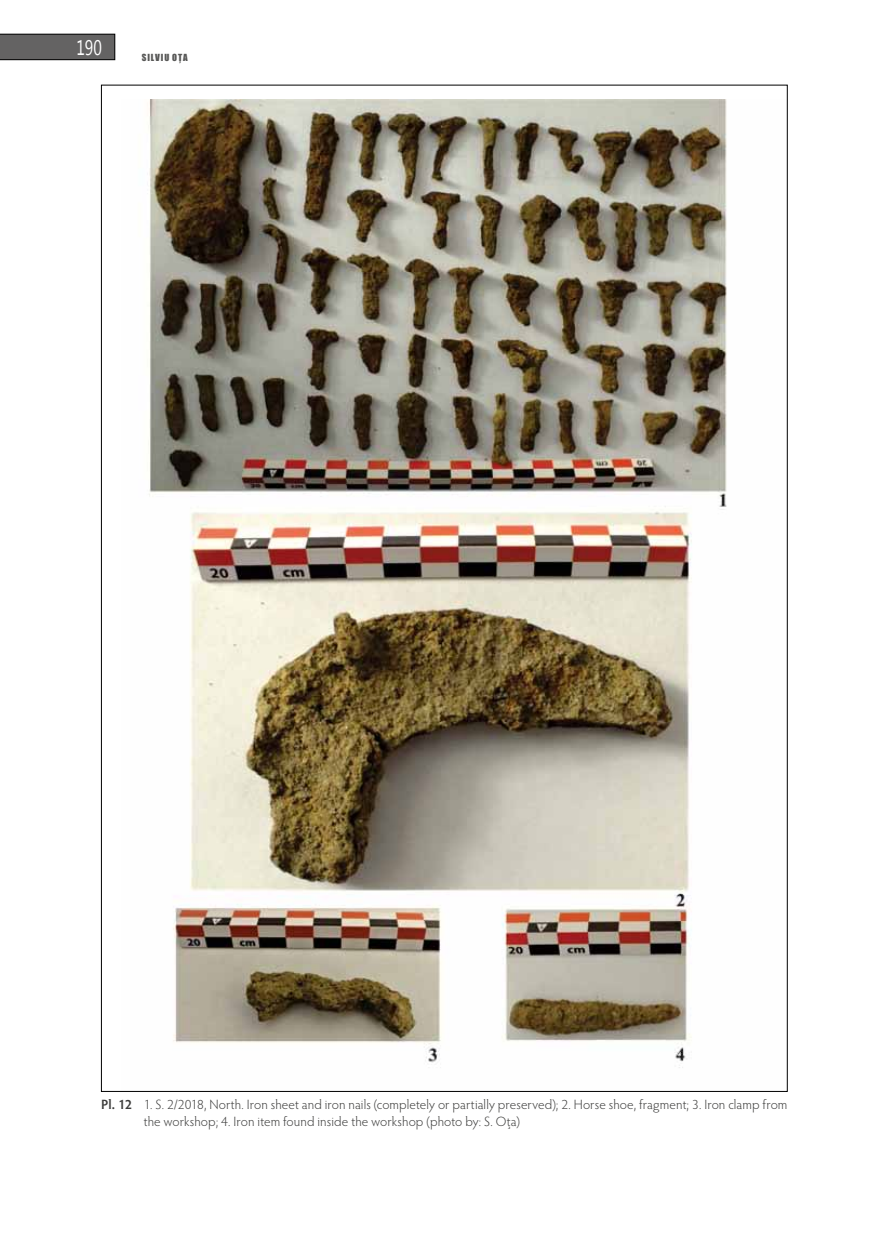
<style>
.page{position:relative;width:893px;height:1234px;background:#fff}
.page>*{position:absolute;margin:0;border:0;box-sizing:border-box;transform-origin:0 0}
.t1{font:21px "Microsoft New Tai Lue";color:#fff;scale:.75 1}
.t2{font:300 13.5px/16.5px "Hypatia Sans Pro";letter-spacing:.005em;color:#3c3c3b}
.t3{font:9px "Impact";letter-spacing:.1em;color:#575756}
.s1{font-weight:600}
</style>
<div class="page">
<svg style="left:0;top:34px;width:115px;height:26px"></svg>
<img style="left:148px;top:100px;width:579px;height:968px">
<p class="t1" style="left:76px;top:35px;width:35px">190</p>
<p class="t3" style="left:142px;top:50px;width:47px">SILVIU OȚA</p>
<p class="t2" style="left:144px;top:1095px;width:645px;text-indent:-43px"><span class="s1">Pl. 12</span> 1. S. 2/2018, North. I ron sheet and iron nails (completely or partially preserved); 2. H orse shoe, fragment; 3. I ron clamp from the workshop; 4. I ron item found inside the workshop (photo by: S. Oța)</p>
</div>
